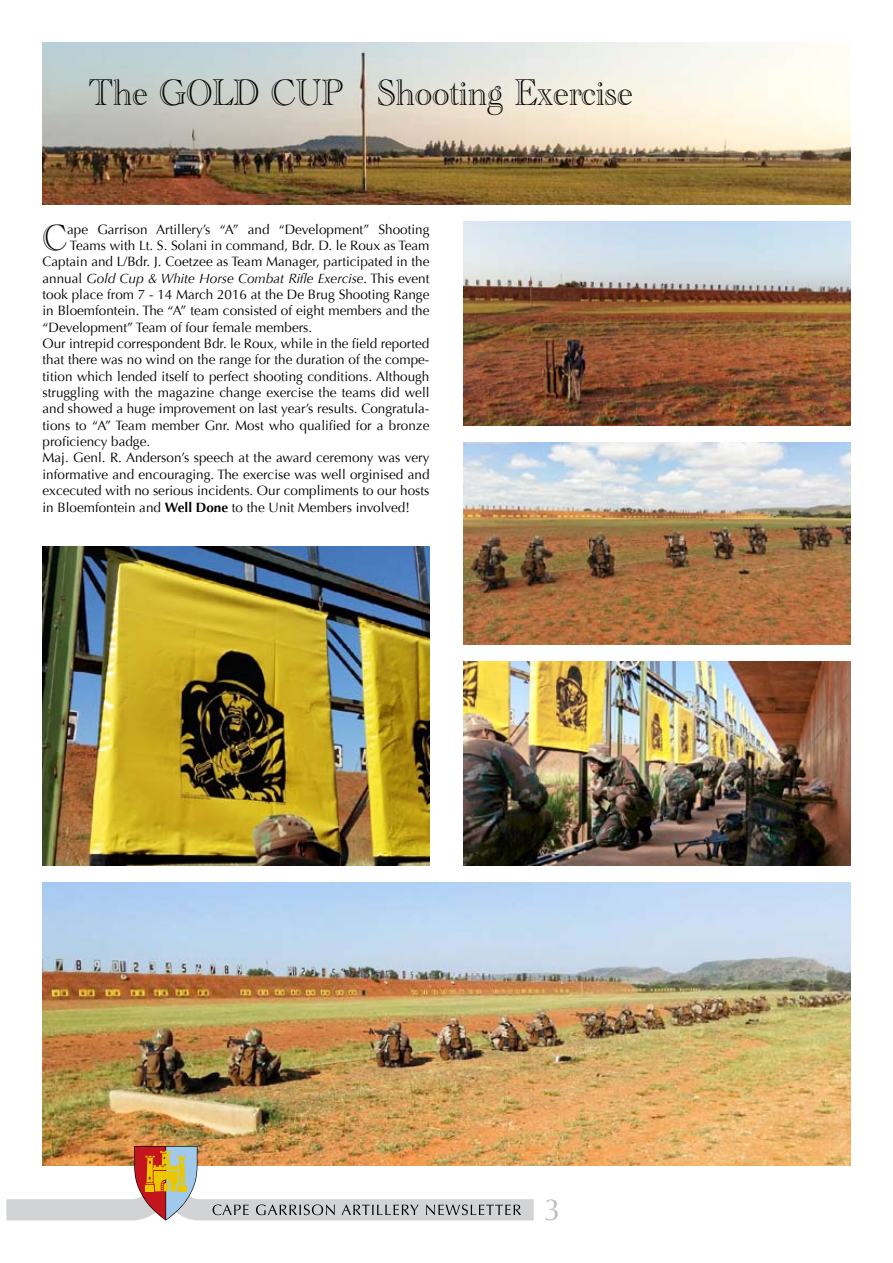
<style>
.page{position:relative;width:893px;height:1263px;background:#fff}
.page>*{position:absolute;margin:0;border:0;box-sizing:border-box;transform-origin:0 0}
.t1{font:38.25px "Academy Engraved Let Plain";color:#000;scale:.9 1}
.t2{font:37.95px "Academy Engraved Let Plain";color:#000;scale:.9 1}
.t3{font:30.75px "Optima";color:#bcbdc0}
.t4{font:13.5px "Optima";color:#000}
.t5{font:italic 13.5px "Optima";color:#000}
.s1{font-style:normal}
.s2{font-weight:700}
</style>
<div class="page">
<img style="left:43px;top:882px;width:807px;height:283px">
<img style="left:43px;top:43px;width:807px;height:161px">
<img style="left:463px;top:221px;width:387px;height:204px">
<img style="left:43px;top:546px;width:386px;height:319px">
<svg style="left:6px;top:1146px;width:528px;height:74px"></svg>
<img style="left:463px;top:442px;width:387px;height:202px">
<img style="left:463px;top:661px;width:387px;height:204px">
<h1 class="t1" style="left:89px;top:64px;width:605px">The GOLD CUP Shooting Exercise</h1>
<h2 class="t2" style="left:43px;top:209px;width:29px">C</h2>
<p class="t4" style="left:67px;top:221px;width:364px">ape Garrison Artillery’s “A” and “Development” Shooting</p>
<p class="t4" style="left:70px;top:237px;width:361px">Teams with Lt. S. Solani in command, Bdr. D. le Roux as Team</p>
<p class="t4" style="left:43px;top:254px;width:388px">Captain and L/Bdr. J. Coetzee as Team Manager, participated in the</p>
<p class="t5" style="left:43px;top:270px;width:388px"><span class="s1">annual</span> Gold Cup &amp; White Horse Combat Rifle Exercise<span class="s1">. This event</span></p>
<p class="t4" style="left:43px;top:287px;width:388px">took place from 7 - 14 March 2016 at the De Brug Shooting Range</p>
<p class="t4" style="left:43px;top:303px;width:388px">in Bloemfontein. The “A” team consisted of eight members and the</p>
<p class="t4" style="left:43px;top:319px;width:271px">“Development” Team of four female members.</p>
<p class="t4" style="left:43px;top:336px;width:388px">Our intrepid correspondent Bdr. le Roux, while in the field reported</p>
<p class="t4" style="left:43px;top:352px;width:388px">that there was no wind on the range for the duration of the compe-</p>
<p class="t4" style="left:43px;top:368px;width:388px">tition which lended itself to perfect shooting conditions. Although</p>
<p class="t4" style="left:43px;top:385px;width:388px">struggling with the magazine change exercise the teams did well</p>
<p class="t4" style="left:43px;top:401px;width:388px">and showed a huge improvement on last year’s results. Congratula-</p>
<p class="t4" style="left:43px;top:417px;width:388px">tions to “A” Team member Gnr. Most who qualified for a bronze</p>
<p class="t4" style="left:43px;top:434px;width:109px">proficiency badge.</p>
<p class="t4" style="left:43px;top:450px;width:388px">Maj. Genl. R. Anderson’s speech at the award ceremony was very</p>
<p class="t4" style="left:43px;top:466px;width:388px">informative and encouraging. The exercise was well orginised and</p>
<p class="t4" style="left:43px;top:483px;width:388px">excecuted with no serious incidents. Our compliments to our hosts</p>
<p class="t4" style="left:43px;top:499px;width:369px">in Bloemfontein and <span class="s2">Well Done</span> to the Unit Members involved!</p>
<h3 class="t3" style="left:544px;top:1192px;width:19px">3</h3>
</div>
